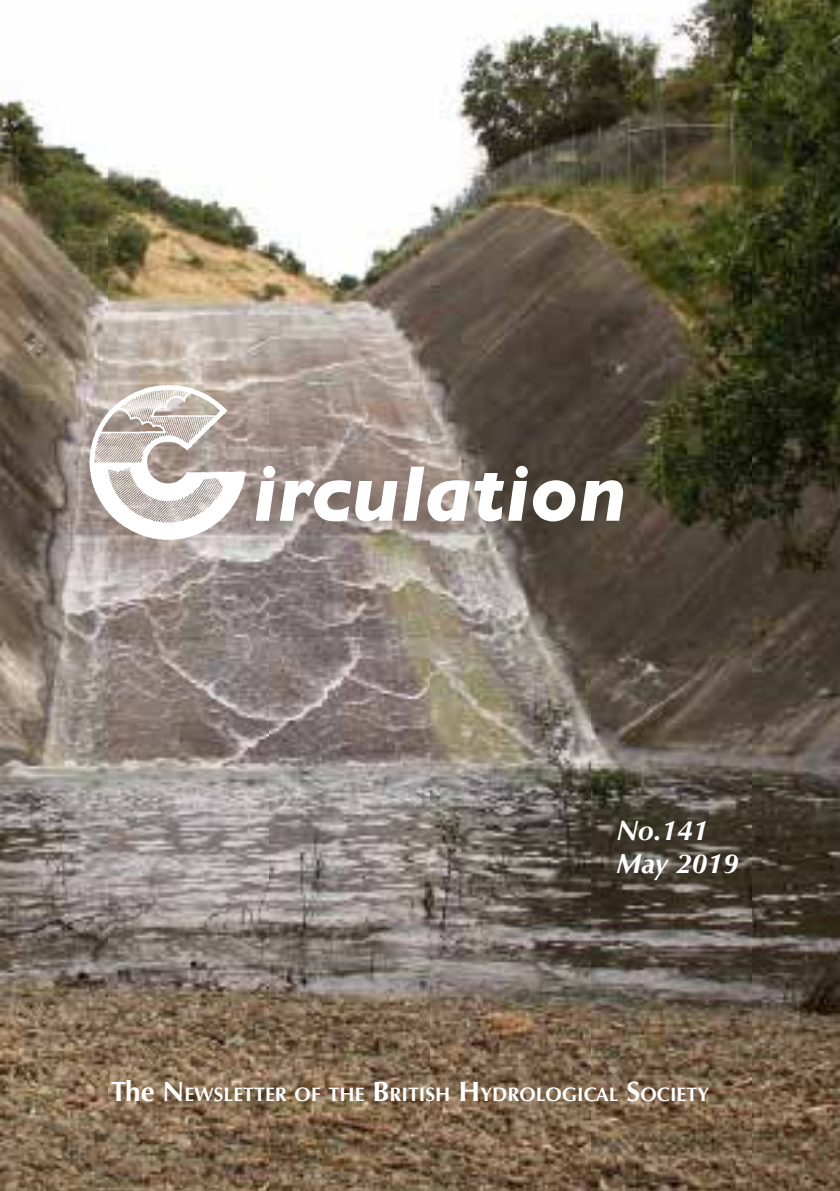
<style>
.page{position:relative;width:840px;height:1191px;background:#fff}
.page>*{position:absolute;margin:0;border:0;box-sizing:border-box;transform-origin:0 0}
.t1{font:italic 700 80px "Gill Sans";color:#fff}
.t2{font:italic 700 28px/33.6px "Optima";color:#fff}
.t3{font:700 19.6px "Optima";color:#fff}
.s1{font-size:28px}
</style>
<div class="page">
<img style="left:0;top:0;width:839px;height:1191px">
<img style="left:78px;top:383px;width:173px;height:166px">
<h1 class="t1" style="left:252px;top:447px;width:375px">irculation</h1>
<h2 class="t2" style="left:616px;top:813px;width:124px">No.141<br>May 2019</h2>
<p class="t3" style="left:111px;top:1082px;width:599px"><span class="s1">The</span> <span class="s1">N</span>EWSLETTER OF THE <span class="s1">B</span>RITISH <span class="s1">H</span> YDROLOGICAL <span class="s1">S</span>OCIETY</p>
</div>
